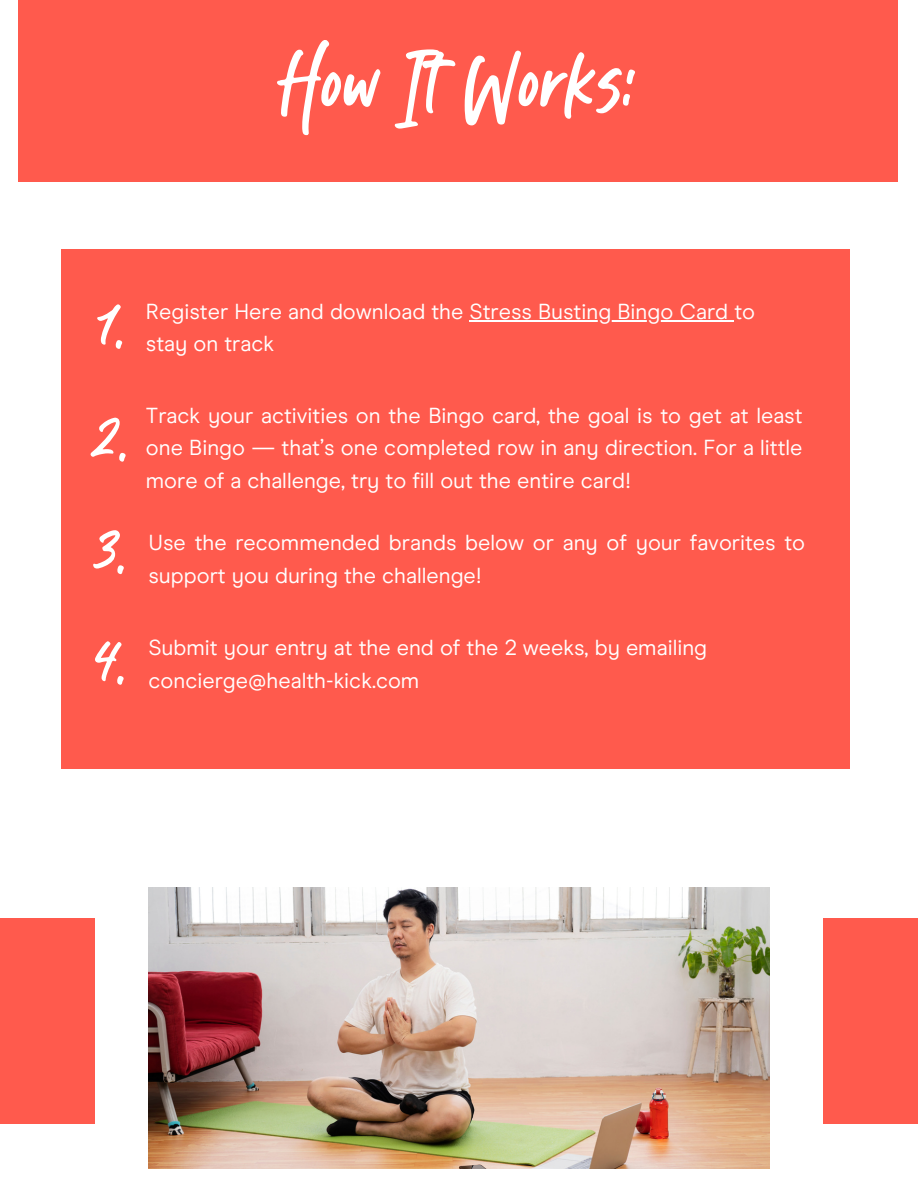
<style>
.page{position:relative;width:918px;height:1188px;background:#fff}
.page>*{position:absolute;margin:0;border:0;box-sizing:border-box;transform-origin:0 0}
.t1{font:121.2px "Kabut Hitam";color:#fff}
.t2{font:94.2px "Kabut Hitam";color:#fff}
.t3{font:21.75px/32.7px "Modern Era";color:#fff}
</style>
<div class="page">
<div style="left:18px;top:0;width:880px;height:181px;background:#ff5a4d"></div>
<div style="left:61px;top:249px;width:789px;height:520px;background:#ff5a4d"></div>
<hr style="left:470px;top:320px;width:264px;height:1px;background:#fff">
<img style="left:149px;top:887px;width:621px;height:281px">
<div style="left:0;top:918px;width:95px;height:206px;background:#ff5a4d"></div>
<div style="left:823px;top:918px;width:95px;height:206px;background:#ff5a4d"></div>
<p class="t1" style="left:278px;top:23px;width:361px">How It Works:</p>
<p class="t2" style="left:99px;top:277px;width:29px">1.</p>
<p class="t2" style="left:96px;top:390px;width:36px">2.</p>
<p class="t2" style="left:97px;top:502px;width:32px">3.</p>
<p class="t2" style="left:98px;top:613px;width:32px">4.</p>
<p class="t3" style="left:146px;top:295px;width:611px">Register Here and download the Stress Busting Bingo Card to</p>
<p class="t3" style="left:146px;top:328px;width:130px">stay on track</p>
<p class="t3" style="left:146px;top:399px;width:658px;text-align:justify">Track your activities on the Bingo card, the goal is to get at least one Bingo — that’s one completed row in any direction. For a little more of a challenge, try to fill out the entire card!</p>
<p class="t3" style="left:149px;top:526px;width:658px">Use the recommended brands below or any of your favorites to support you during the challenge!</p>
<p class="t3" style="left:149px;top:632px;width:560px">Submit your entry at the end of the 2 weeks, by emailing concierge@health-kick.com</p>
</div>
